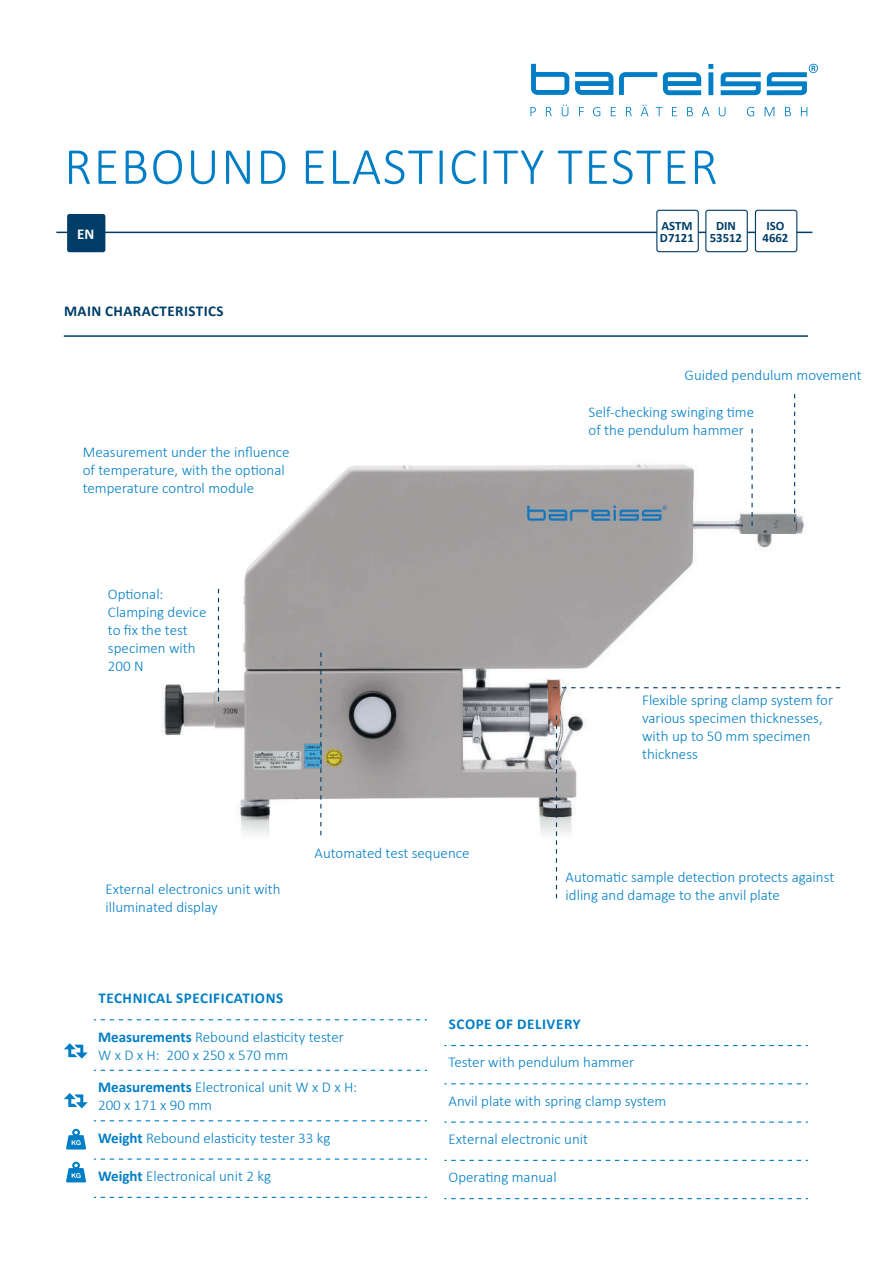
<style>
.page{position:relative;width:893px;height:1263px;background:#fff}
.page>*{position:absolute;margin:0;border:0;box-sizing:border-box;transform-origin:0 0}
.t1{font:300 52.5px "Calibri";letter-spacing:.03em;color:#007ec5}
.t2{font:300 15px/18px "Calibri";color:#007ec5}
.t3{font:700 15px "Calibri";letter-spacing:.04em;color:#007ec5}
.t4{font:700 15px "Calibri";letter-spacing:.03em;color:#003d68}
.t5{font:700 15px "Calibri";color:#fff}
.t6{font:700 12.75px/12px "Calibri";color:#003d68;text-align:center}
.s1{font-weight:700}
</style>
<div class="page">
<svg style="left:444px;top:1045px;width:364px;height:1px"></svg>
<svg style="left:444px;top:1083px;width:364px;height:1px"></svg>
<svg style="left:444px;top:1121px;width:364px;height:2px"></svg>
<svg style="left:444px;top:1160px;width:364px;height:1px"></svg>
<svg style="left:444px;top:1198px;width:364px;height:1px"></svg>
<hr style="left:64px;top:335px;width:744px;height:2px;background:#003d68">
<img style="left:161px;top:394px;width:680px;height:505px">
<svg style="left:794px;top:394px;width:1px;height:128px"></svg>
<svg style="left:751px;top:429px;width:2px;height:97px"></svg>
<svg style="left:553px;top:687px;width:287px;height:1px"></svg>
<svg style="left:320px;top:652px;width:1px;height:183px"></svg>
<svg style="left:556px;top:715px;width:1px;height:183px"></svg>
<hr style="left:56px;top:232px;width:756px;height:1px;background:#003d68">
<div style="left:67px;top:214px;width:38px;height:38px;background:#003d68;border-radius:2px"></div>
<svg style="left:575px;top:72px;width:38px;height:23px"></svg>
<svg style="left:531px;top:64px;width:38px;height:31px"></svg>
<svg style="left:721px;top:72px;width:40px;height:23px"></svg>
<svg style="left:663px;top:72px;width:38px;height:23px"></svg>
<svg style="left:619px;top:72px;width:38px;height:23px"></svg>
<svg style="left:708px;top:64px;width:5px;height:31px"></svg>
<svg style="left:767px;top:64px;width:51px;height:31px"></svg>
<svg style="left:530px;top:107px;width:6px;height:9px"></svg>
<svg style="left:546px;top:107px;width:6px;height:9px"></svg>
<svg style="left:562px;top:105px;width:6px;height:11px"></svg>
<svg style="left:579px;top:107px;width:5px;height:9px"></svg>
<svg style="left:593px;top:107px;width:7px;height:9px"></svg>
<svg style="left:611px;top:107px;width:5px;height:9px"></svg>
<svg style="left:626px;top:107px;width:6px;height:9px"></svg>
<svg style="left:641px;top:105px;width:7px;height:11px"></svg>
<svg style="left:656px;top:107px;width:6px;height:9px"></svg>
<svg style="left:672px;top:107px;width:5px;height:9px"></svg>
<svg style="left:687px;top:107px;width:6px;height:9px"></svg>
<svg style="left:702px;top:107px;width:7px;height:9px"></svg>
<svg style="left:719px;top:107px;width:6px;height:9px"></svg>
<svg style="left:747px;top:107px;width:7px;height:9px"></svg>
<svg style="left:765px;top:107px;width:9px;height:9px"></svg>
<svg style="left:785px;top:107px;width:6px;height:9px"></svg>
<svg style="left:801px;top:107px;width:6px;height:9px"></svg>
<svg style="left:94px;top:1019px;width:333px;height:1px"></svg>
<svg style="left:94px;top:1070px;width:333px;height:1px"></svg>
<svg style="left:94px;top:1120px;width:333px;height:1px"></svg>
<svg style="left:94px;top:1158px;width:333px;height:2px"></svg>
<svg style="left:94px;top:1197px;width:333px;height:1px"></svg>
<svg style="left:64px;top:1093px;width:24px;height:15px"></svg>
<svg style="left:64px;top:1043px;width:24px;height:16px"></svg>
<svg style="left:66px;top:1162px;width:20px;height:20px"></svg>
<svg style="left:66px;top:1129px;width:20px;height:20px"></svg>
<div style="left:706px;top:210px;width:41px;height:42px;background:#fff;border-radius:2px"></div>
<div style="left:705px;top:210px;width:43px;height:42px;border:1px solid #003d68;border-radius:2px"></div>
<div style="left:755px;top:210px;width:42px;height:42px;background:#fff;border-radius:2px"></div>
<div style="left:755px;top:210px;width:42px;height:42px;border:1px solid #003d68;border-radius:2px"></div>
<div style="left:657px;top:210px;width:41px;height:42px;background:#fff;border-radius:2px"></div>
<div style="left:656px;top:210px;width:43px;height:42px;border:1px solid #003d68;border-radius:2px"></div>
<svg style="left:218px;top:589px;width:1px;height:112px"></svg>
<h1 class="t1" style="left:64px;top:134px;width:655px">REBOUND ELASTICITY TESTER</h1>
<p class="t5" style="left:77px;top:224px;width:19px">EN</p>
<p class="t4" style="left:64px;top:302px;width:161px">MAIN CHARACTERISTICS</p>
<p class="t2" style="left:83px;top:443px;width:208px">Measurement under the influence of temperature, with the optional temperature control module</p>
<p class="t2" style="left:108px;top:585px;width:100px">Optional:<br>Clamping device to fix the test specimen with<br>200 N</p>
<p class="t2" style="left:105px;top:880px;width:177px">External electronics unit with illuminated display</p>
<p class="t2" style="left:315px;top:844px;width:156px">Automated test sequence</p>
<p class="t6" style="left:660px;top:219px;width:35px;text-align:left">ASTM<br>D7121</p>
<p class="t6" style="left:710px;top:219px;width:34px">DIN<br>53512</p>
<p class="t6" style="left:763px;top:219px;width:27px">ISO<br>4662</p>
<p class="t2" style="left:685px;top:366px;width:179px">Guided pendulum movement</p>
<p class="t2" style="left:589px;top:403px;width:167px">Self-checking swinging time of the pendulum hammer</p>
<p class="t2" style="left:642px;top:691px;width:193px">Flexible spring clamp system for various specimen thicknesses, with up to 50 mm specimen thickness</p>
<p class="t2" style="left:566px;top:868px;width:270px">Automatic sample detection protects against idling and damage to the anvil plate</p>
<p class="t3" style="left:98px;top:989px;width:186px">TECHNICAL SPECIFICATIONS</p>
<p class="t2" style="left:98px;top:1027px;width:247px"><span class="s1">Measurements</span> Rebound elasticity tester<br>W x D x H: 200 x 250 x 570 mm</p>
<p class="t2" style="left:98px;top:1078px;width:261px"><span class="s1">Measurements</span> Electronical unit W x D x H:<br>200 x 171 x 90 mm</p>
<p class="t2" style="left:98px;top:1128px;width:234px"><span class="s1">Weight</span> Rebound elasticity tester 33 kg</p>
<p class="t2" style="left:98px;top:1167px;width:174px"><span class="s1">Weight</span> Electronical unit 2 kg</p>
<p class="t3" style="left:449px;top:1015px;width:133px">SCOPE OF DELIVERY</p>
<p class="t2" style="left:449px;top:1053px;width:187px">Tester with pendulum hammer</p>
<p class="t2" style="left:449px;top:1091px;width:219px">Anvil plate with spring clamp system</p>
<p class="t2" style="left:449px;top:1130px;width:141px">External electronic unit</p>
<p class="t2" style="left:449px;top:1168px;width:110px">Operating manual</p>
</div>
